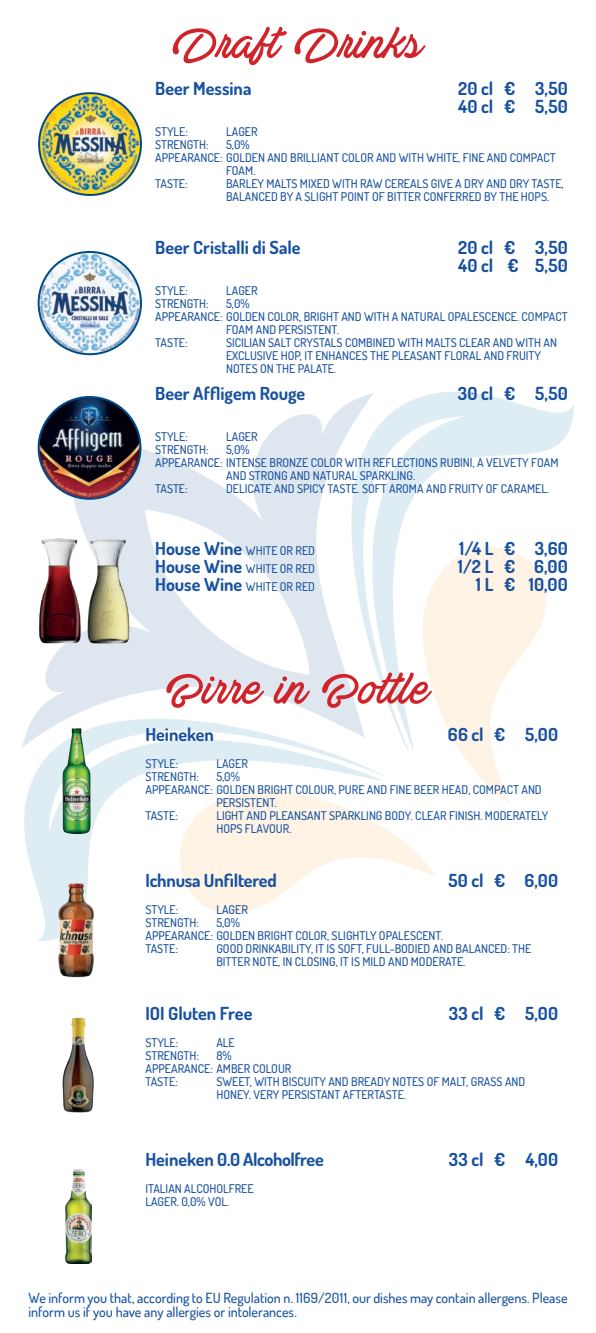
<style>
.page{position:relative;width:596px;height:1333px;background:#fff}
.page>*{position:absolute;margin:0;border:0;box-sizing:border-box;transform-origin:0 0}
.t1{font:50px "Actonia Hand PERSONALUSE";color:#d1232a}
.Piatti{font:700 18px "Dosis";letter-spacing:-.005em;color:#18519f}
.Descrizione_piatti{font:500 14px/14px "Terminal Dosis";letter-spacing:-.005em;color:#18519f}
.t2{font:500 12px "Terminal Dosis";color:#18519f}
.s1{font-family:"Dosis";font-weight:700;font-size:18px}
</style>
<div class="page">
<svg style="left:461px;top:752px;width:49px;height:51px"></svg>
<svg style="left:384px;top:828px;width:52px;height:49px"></svg>
<svg style="left:24px;top:747px;width:360px;height:194px"></svg>
<svg style="left:302px;top:391px;width:271px;height:361px"></svg>
<svg style="left:22px;top:391px;width:351px;height:356px"></svg>
<img style="left:39px;top:397px;width:101px;height:102px;border-radius:51px">
<div style="left:38px;top:396px;width:103px;height:104px;border:2px solid #004b87;border-radius:50%"></div>
<img style="left:39px;top:252px;width:102px;height:102px;border-radius:51px">
<div style="left:38px;top:251px;width:104px;height:104px;border:2px solid #004b87;border-radius:50%"></div>
<img style="left:39px;top:93px;width:102px;height:102px;border-radius:51px">
<div style="left:38px;top:92px;width:104px;height:104px;border:2px solid #004b87;border-radius:50%"></div>
<img style="left:34px;top:536px;width:112px;height:116px">
<img style="left:62px;top:728px;width:28px;height:106px">
<img style="left:54px;top:879px;width:44px;height:99px">
<img style="left:62px;top:1017px;width:32px;height:96px">
<img style="left:66px;top:1169px;width:25px;height:94px">
<p class="t1" style="left:172px;top:18px;width:252px">Draft Drinks</p>
<p class="Piatti" style="left:155px;top:76px;width:98px">Beer Messina</p>
<p class="Piatti" style="left:458px;top:76px;width:37px">20 cl</p>
<p class="Piatti" style="left:457px;top:94px;width:37px">40 cl</p>
<p class="Piatti" style="left:503px;top:76px;width:65px">€ 3,50</p>
<p class="Piatti" style="left:503px;top:94px;width:65px">€ 5,50</p>
<p class="t2" style="left:155px;top:124px;width:34px">STYLE:</p>
<p class="t2" style="left:226px;top:124px;width:33px">LAGER</p>
<p class="t2" style="left:155px;top:137px;width:55px">STRENGTH:</p>
<p class="t2" style="left:226px;top:137px;width:25px">5,0%</p>
<p class="t2" style="left:155px;top:150px;width:402px">APPEARANCE: GOLDEN AND BRILLIANT COLOR AND WITH WHITE, FINE AND COMPACT</p>
<p class="t2" style="left:226px;top:163px;width:31px">FOAM.</p>
<p class="t2" style="left:155px;top:176px;width:34px">TASTE:</p>
<p class="t2" style="left:226px;top:176px;width:339px">BARLEY MALTS MIXED WITH RAW CEREALS GIVE A DRY AND DRY TASTE,</p>
<p class="t2" style="left:226px;top:189px;width:324px">BALANCED BY A SLIGHT POINT OF BITTER CONFERRED BY THE HOPS.</p>
<p class="Piatti" style="left:155px;top:235px;width:147px">Beer Cristalli di Sale</p>
<p class="Piatti" style="left:458px;top:235px;width:37px">20 cl</p>
<p class="Piatti" style="left:457px;top:253px;width:37px">40 cl</p>
<p class="Piatti" style="left:503px;top:235px;width:65px">€ 3,50</p>
<p class="Piatti" style="left:507px;top:253px;width:62px">€ 5,50</p>
<p class="t2" style="left:155px;top:283px;width:34px">STYLE:</p>
<p class="t2" style="left:226px;top:283px;width:33px">LAGER</p>
<p class="t2" style="left:155px;top:296px;width:55px">STRENGTH:</p>
<p class="t2" style="left:226px;top:296px;width:25px">5,0%</p>
<p class="t2" style="left:155px;top:309px;width:414px">APPEARANCE: GOLDEN COLOR, BRIGHT AND WITH A NATURAL OPALESCENCE. COMPACT</p>
<p class="t2" style="left:226px;top:322px;width:114px">FOAM AND PERSISTENT.</p>
<p class="t2" style="left:155px;top:335px;width:34px">TASTE:</p>
<p class="t2" style="left:226px;top:335px;width:332px">SICILIAN SALT CRYSTALS COMBINED WITH MALTS CLEAR AND WITH AN</p>
<p class="t2" style="left:226px;top:348px;width:316px">EXCLUSIVE HOP, IT ENHANCES THE PLEASANT FLORAL AND FRUITY</p>
<p class="t2" style="left:226px;top:361px;width:111px">NOTES ON THE PALATE.</p>
<p class="Piatti" style="left:155px;top:381px;width:151px">Beer Affligem Rouge</p>
<p class="Piatti" style="left:457px;top:381px;width:37px">30 cl</p>
<p class="Piatti" style="left:503px;top:381px;width:65px">€ 5,50</p>
<p class="t2" style="left:155px;top:429px;width:34px">STYLE:</p>
<p class="t2" style="left:226px;top:429px;width:33px">LAGER</p>
<p class="t2" style="left:155px;top:442px;width:55px">STRENGTH:</p>
<p class="t2" style="left:226px;top:442px;width:25px">5,0%</p>
<p class="t2" style="left:155px;top:455px;width:404px">APPEARANCE: INTENSE BRONZE COLOR WITH REFLECTIONS RUBINI, A VELVETY FOAM</p>
<p class="t2" style="left:226px;top:468px;width:190px">AND STRONG AND NATURAL SPARKLING.</p>
<p class="t2" style="left:155px;top:481px;width:34px">TASTE:</p>
<p class="t2" style="left:226px;top:481px;width:324px">DELICATE AND SPICY TASTE. SOFT AROMA AND FRUITY OF CARAMEL.</p>
<p class="t2" style="left:155px;top:542px;width:161px"><span class="s1">House Wine</span> WHITE OR RED</p>
<p class="t2" style="left:155px;top:560px;width:161px"><span class="s1">House Wine</span> WHITE OR RED</p>
<p class="t2" style="left:155px;top:578px;width:161px"><span class="s1">House Wine</span> WHITE OR RED</p>
<p class="Piatti" style="left:459px;top:536px;width:36px">1/4 L</p>
<p class="Piatti" style="left:457px;top:554px;width:37px">1/2 L</p>
<p class="Piatti" style="left:475px;top:572px;width:19px">1 L</p>
<p class="Piatti" style="left:503px;top:536px;width:65px">€ 3,60</p>
<p class="Piatti" style="left:503px;top:554px;width:65px">€ 6,00</p>
<p class="Piatti" style="left:503px;top:572px;width:65px">€ 10,00</p>
<p class="t1" style="left:166px;top:663px;width:265px">Birre in Bottle</p>
<p class="Piatti" style="left:145px;top:721px;width:70px">Heineken</p>
<p class="Piatti" style="left:447px;top:721px;width:37px">66 cl</p>
<p class="Piatti" style="left:494px;top:721px;width:65px">€ 5,00</p>
<p class="t2" style="left:145px;top:755px;width:34px">STYLE:</p>
<p class="t2" style="left:216px;top:755px;width:33px">LAGER</p>
<p class="t2" style="left:145px;top:768px;width:55px">STRENGTH:</p>
<p class="t2" style="left:216px;top:768px;width:25px">5,0%</p>
<p class="t2" style="left:145px;top:781px;width:397px">APPEARANCE: GOLDEN BRIGHT COLOUR, PURE AND FINE BEER HEAD, COMPACT AND</p>
<p class="t2" style="left:216px;top:794px;width:62px">PERSISTENT.</p>
<p class="t2" style="left:145px;top:807px;width:34px">TASTE:</p>
<p class="t2" style="left:216px;top:807px;width:333px">LIGHT AND PLEANSANT SPARKLING BODY. CLEAR FINISH. MODERATELY</p>
<p class="t2" style="left:216px;top:820px;width:77px">HOPS FLAVOUR.</p>
<p class="Piatti" style="left:145px;top:867px;width:133px">Ichnusa Unfiltered</p>
<p class="Piatti" style="left:448px;top:867px;width:37px">50 cl</p>
<p class="Piatti" style="left:494px;top:867px;width:65px">€ 6,00</p>
<p class="t2" style="left:145px;top:901px;width:34px">STYLE:</p>
<p class="t2" style="left:216px;top:901px;width:33px">LAGER</p>
<p class="t2" style="left:145px;top:914px;width:55px">STRENGTH:</p>
<p class="t2" style="left:216px;top:914px;width:25px">5,0%</p>
<p class="t2" style="left:145px;top:927px;width:299px">APPEARANCE: GOLDEN BRIGHT COLOR, SLIGHTLY OPALESCENT.</p>
<p class="t2" style="left:145px;top:940px;width:34px">TASTE:</p>
<p class="t2" style="left:216px;top:940px;width:316px">GOOD DRINKABILITY, IT IS SOFT, FULL-BODIED AND BALANCED: THE</p>
<p class="t2" style="left:216px;top:953px;width:250px">BITTER NOTE, IN CLOSING, IT IS MILD AND MODERATE.</p>
<p class="Piatti" style="left:145px;top:1001px;width:108px">IOI Gluten Free</p>
<p class="Piatti" style="left:448px;top:1001px;width:36px">33 cl</p>
<p class="Piatti" style="left:494px;top:1001px;width:65px">€ 5,00</p>
<p class="t2" style="left:145px;top:1034px;width:34px">STYLE:</p>
<p class="t2" style="left:216px;top:1034px;width:20px">ALE</p>
<p class="t2" style="left:145px;top:1047px;width:55px">STRENGTH:</p>
<p class="t2" style="left:216px;top:1047px;width:17px">8%</p>
<p class="t2" style="left:145px;top:1060px;width:147px">APPEARANCE: AMBER COLOUR</p>
<p class="t2" style="left:145px;top:1073px;width:34px">TASTE:</p>
<p class="t2" style="left:216px;top:1073px;width:310px">SWEET, WITH BISCUITY AND BREADY NOTES OF MALT, GRASS AND</p>
<p class="t2" style="left:216px;top:1086px;width:191px">HONEY. VERY PERSISTANT AFTERTASTE.</p>
<p class="Piatti" style="left:145px;top:1147px;width:180px">Heineken 0.0 Alcoholfree</p>
<p class="t2" style="left:145px;top:1180px;width:110px">ITALIAN ALCOHOLFREE</p>
<p class="t2" style="left:145px;top:1193px;width:85px">LAGER. 0,0% VOL.</p>
<p class="Piatti" style="left:448px;top:1147px;width:36px">33 cl</p>
<p class="Piatti" style="left:494px;top:1147px;width:65px">€ 4,00</p>
<p class="Descrizione_piatti" style="left:28px;top:1290px;width:540px">We inform you that, according to EU Regulation n. 1169/2011, our dishes may contain allergens. Please inform us if you have any allergies or intolerances.</p>
</div>
